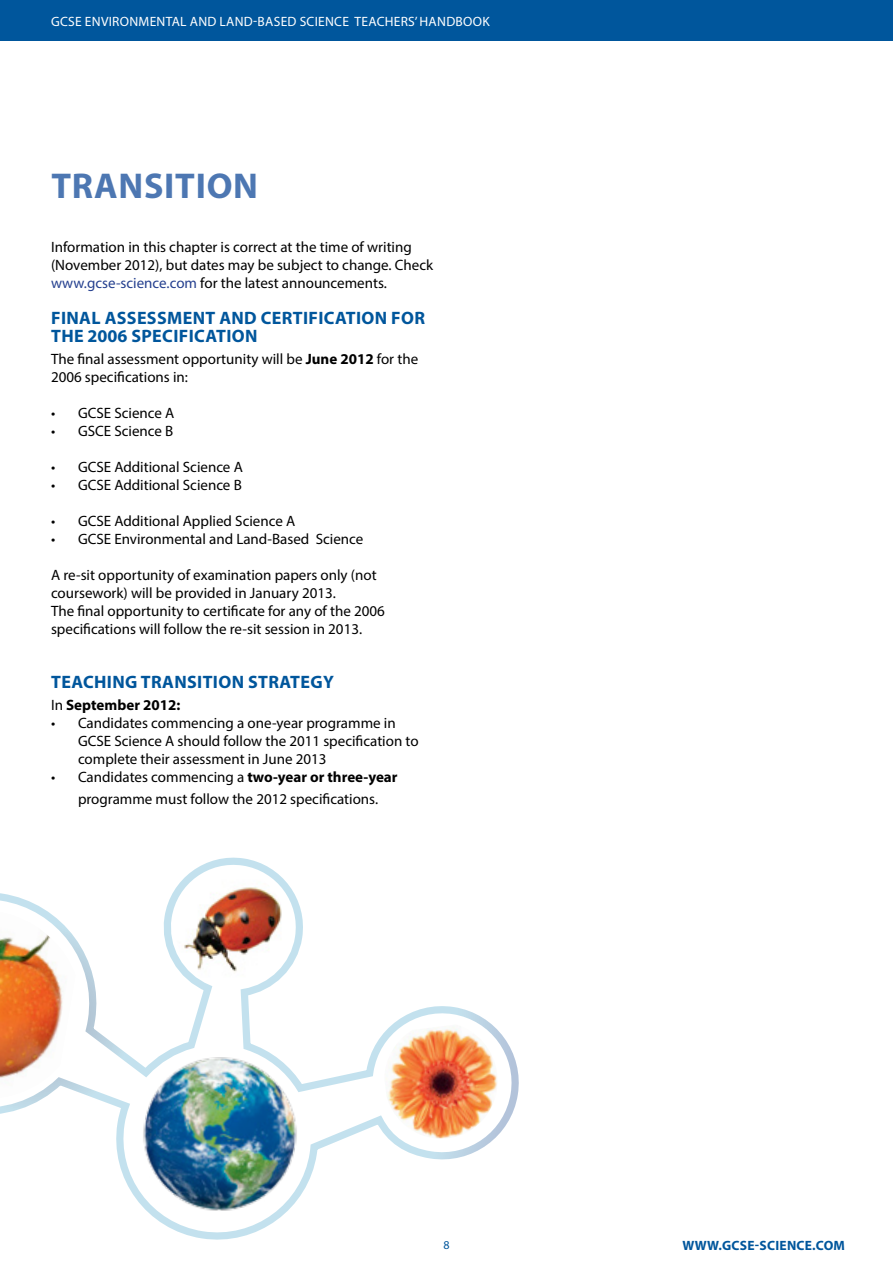
<style>
.page{position:relative;width:893px;height:1263px;background:#fff}
.page>*{position:absolute;margin:0;border:0;box-sizing:border-box;transform-origin:0 0}
.t1{font:700 36px "Myriad Pro";letter-spacing:.02em;color:#4d77b2}
.t2{font:700 18px "Myriad Pro";letter-spacing:.02em;color:#00569c}
.t3{font:15px/18px "Myriad Pro";color:#000}
.t4{font:700 15px "Myriad Pro";color:#000}
.t5{font:13.5px "Myriad Pro";letter-spacing:.02em;color:#fff}
.t6{font:700 13.5px "Myriad Pro";letter-spacing:.02em;color:#00569c}
.t7{font:12px "Myriad Pro";color:#00569c}
.s1{color:#25408f}
.s2{font-weight:700}
.s3{font-weight:400}
</style>
<div class="page">
<div style="left:0;top:0;width:893px;height:40px;background:#00569c"></div>
<svg style="left:0;top:857px;width:519px;height:383px"></svg>
<img style="left:0;top:911px;width:75px;height:193px">
<img style="left:135px;top:1051px;width:171px;height:168px">
<img style="left:176px;top:870px;width:111px;height:117px">
<img style="left:384px;top:1024px;width:117px;height:118px">
<p class="t5" style="left:51px;top:13px;width:388px">GCSE environmental and land-based science TEACHERS’ HANDBOO</p>
<p class="t5" style="left:482px;top:13px;width:9px">K</p>
<h1 class="t1" style="left:51px;top:162px;width:208px">TRANSITION</h1>
<p class="t3" style="left:51px;top:238px;width:384px">Information in this chapter is correct at the time of writing (November 2012), but dates may be subject to change. Check <span class="s1">www.gcse-science.com</span> for the latest announcements.</p>
<p class="t2" style="left:51px;top:306px;width:28px">FINAL</p>
<p class="t2" style="left:105px;top:306px;width:12px">ASSESS</p>
<p class="t2" style="left:167px;top:306px;width:27px">MENT</p>
<p class="t2" style="left:219px;top:306px;width:14px">AND</p>
<p class="t2" style="left:261px;top:306px;width:12px">CERT</p>
<p class="t2" style="left:303px;top:306px;width:100px">IFICATION FOR</p>
<p class="t2" style="left:51px;top:324px;width:12px">THE</p>
<p class="t2" style="left:88px;top:324px;width:158px">2006 SPECIFICATION</p>
<p class="t3" style="left:51px;top:350px;width:369px">The final assessment opportunity will be <span class="s2">JUNE 2012</span> for the<br>2006 specifications in:</p>
<p class="t3" style="left:51px;top:404px;width:125px">• GCSE Science A</p>
<p class="t3" style="left:51px;top:422px;width:124px">• GSCE Science B</p>
<p class="t3" style="left:51px;top:458px;width:193px">• GCSE Additional Science A</p>
<p class="t3" style="left:51px;top:476px;width:192px">• GCSE Additional Science B</p>
<p class="t3" style="left:51px;top:512px;width:246px">• GCSE Additional Applied Science A</p>
<p class="t3" style="left:51px;top:530px;width:314px">• GCSE Environmental and Land-Based Science</p>
<p class="t3" style="left:51px;top:566px;width:335px">A re-sit opportunity of examination papers only (not coursework) will be provided in January 2013.<br>The final opportunity to certificate for any of the 2006 specifications will follow the re-sit session in 2013.</p>
<p class="t2" style="left:51px;top:670px;width:22px">TEACH</p>
<p class="t2" style="left:107px;top:670px;width:46px">ING TRANS</p>
<p class="t2" style="left:197px;top:670px;width:62px">ITION STRATE</p>
<p class="t2" style="left:310px;top:670px;width:25px">GY</p>
<p class="t4" style="left:51px;top:695px;width:131px"><span class="s3">In</span> SEPTEMBER 2012:</p>
<p class="t3" style="left:78px;top:714px;width:342px;text-indent:-27px">• Candidates commencing a one-year programme in<br>GCSE Science A should follow the 2011 specification to complete their assessment in June 2013</p>
<p class="t3" style="left:51px;top:766px;width:348px;line-height:21.6px;text-align:center">• Candidates commencing a <span class="s2">TWO-YEAR OR THREE-YEAR </span>programme must follow the 2012 specifications.</p>
<p class="t7" style="left:443px;top:1237px;width:8px">8</p>
<p class="t6" style="left:683px;top:1236px;width:106px">WWW.GCSE-SCIENCE</p>
<p class="t6" style="left:812px;top:1236px;width:34px">.COM</p>
</div>
